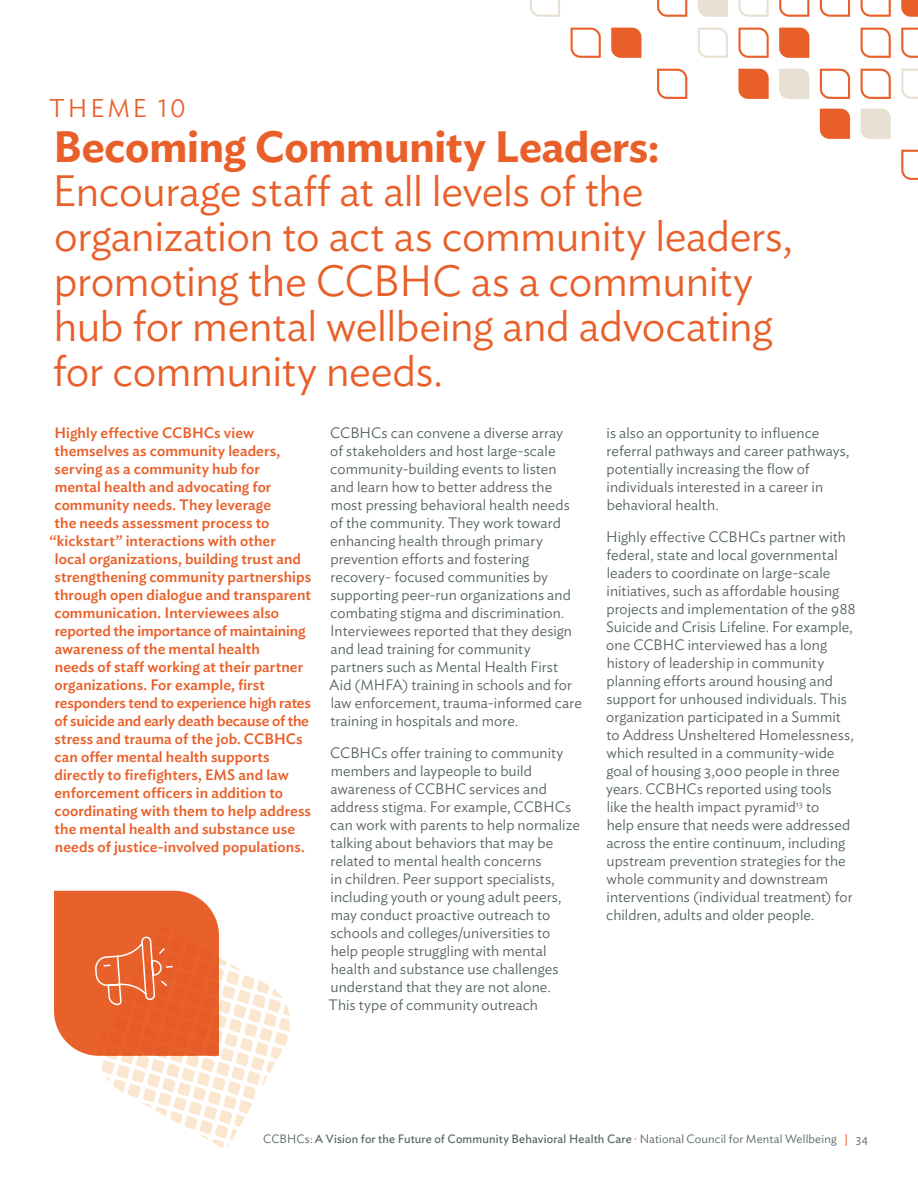
<style>
.page{position:relative;width:918px;height:1188px;background:#fff}
.page>*{position:absolute;margin:0;border:0;box-sizing:border-box;transform-origin:0 0}
.t1{font:300 43.5px/45px "Ideal Sans";letter-spacing:-.01em;color:#e95f29}
.t2{font:600 43.5px "Ideal Sans";letter-spacing:-.005em;color:#e95f29}
.t3{font:300 25.5px "Ideal Sans";letter-spacing:.11em;color:#e95f29}
.t4{font:300 15px/18px "Ideal Sans";letter-spacing:.005em;color:#54605f}
.t5{font:500 15px "Ideal Sans";letter-spacing:.005em;color:#e95f29}
.t6{font:500 15px "Ideal Sans";letter-spacing:-.015em;color:#e95f29}
.t7{font:12px "Ideal Sans";letter-spacing:.01em;color:#54605f}
.s1{font-weight:300}
.s2{color:#e95f29}
</style>
<div class="page">
<svg style="left:657px;top:0;width:30px;height:17px"></svg>
<svg style="left:698px;top:0;width:30px;height:17px"></svg>
<svg style="left:738px;top:0;width:31px;height:17px"></svg>
<svg style="left:779px;top:0;width:30px;height:17px"></svg>
<svg style="left:820px;top:0;width:30px;height:17px"></svg>
<svg style="left:861px;top:0;width:30px;height:17px"></svg>
<svg style="left:901px;top:0;width:17px;height:17px"></svg>
<svg style="left:698px;top:28px;width:30px;height:30px"></svg>
<svg style="left:738px;top:28px;width:31px;height:30px"></svg>
<svg style="left:779px;top:28px;width:30px;height:30px"></svg>
<svg style="left:861px;top:28px;width:30px;height:30px"></svg>
<svg style="left:901px;top:28px;width:17px;height:30px"></svg>
<svg style="left:738px;top:69px;width:31px;height:30px"></svg>
<svg style="left:779px;top:69px;width:30px;height:30px"></svg>
<svg style="left:820px;top:69px;width:30px;height:30px"></svg>
<svg style="left:861px;top:69px;width:30px;height:30px"></svg>
<svg style="left:901px;top:69px;width:17px;height:30px"></svg>
<svg style="left:657px;top:69px;width:30px;height:30px"></svg>
<svg style="left:820px;top:109px;width:30px;height:30px"></svg>
<svg style="left:861px;top:109px;width:30px;height:30px"></svg>
<svg style="left:901px;top:150px;width:17px;height:30px"></svg>
<svg style="left:530px;top:0;width:30px;height:17px"></svg>
<svg style="left:571px;top:28px;width:30px;height:30px"></svg>
<svg style="left:611px;top:28px;width:30px;height:30px"></svg>
<svg style="left:54px;top:891px;width:236px;height:259px"></svg>
<h2 class="t3" style="left:49px;top:88px;width:138px">THEME 10</h2>
<h1 class="t2" style="left:54px;top:112px;width:608px">Becoming Community Leaders:</h1>
<h1 class="t1" style="left:53px;top:165px;width:741px">Encourage staff at all levels of the organization to act as community leaders, promoting the CCBHC as a community hub for mental wellbeing and advocating for community needs.</h1>
<p class="t5" style="left:54px;top:421px;width:201px">Highly effective CCBHCs view</p>
<p class="t5" style="left:55px;top:439px;width:227px">themselves as community leaders,</p>
<p class="t5" style="left:55px;top:457px;width:207px">serving as a community hub for</p>
<p class="t5" style="left:55px;top:475px;width:218px">mental health and advocating for</p>
<p class="t5" style="left:54px;top:493px;width:218px">community needs. They leverage</p>
<p class="t5" style="left:55px;top:511px;width:216px">the needs assessment process to</p>
<p class="t5" style="left:50px;top:529px;width:228px">“kickstart” interactions with other</p>
<p class="t5" style="left:55px;top:547px;width:248px">local organizations, building trust and</p>
<p class="t5" style="left:55px;top:565px;width:258px">strengthening community partnerships</p>
<p class="t5" style="left:55px;top:583px;width:258px">through open dialogue and transparent</p>
<p class="t5" style="left:54px;top:601px;width:226px">communication. Interviewees also</p>
<p class="t6" style="left:55px;top:619px;width:252px">reported the importance of maintaining</p>
<p class="t5" style="left:55px;top:637px;width:207px">awareness of the mental health</p>
<p class="t5" style="left:55px;top:655px;width:250px">needs of staff working at their partner</p>
<p class="t5" style="left:54px;top:673px;width:212px">organizations. For example, first</p>
<p class="t6" style="left:55px;top:691px;width:258px">responders tend to experience high rates</p>
<p class="t6" style="left:54px;top:709px;width:256px">of suicide and early death because of the</p>
<p class="t5" style="left:55px;top:727px;width:249px">stress and trauma of the job. CCBHCs</p>
<p class="t5" style="left:54px;top:745px;width:217px">can offer mental health supports</p>
<p class="t5" style="left:54px;top:763px;width:236px">directly to firefighters, EMS and law</p>
<p class="t5" style="left:54px;top:781px;width:230px">enforcement officers in addition to</p>
<p class="t5" style="left:54px;top:799px;width:258px">coordinating with them to help address</p>
<p class="t5" style="left:55px;top:817px;width:242px">the mental health and substance use</p>
<p class="t5" style="left:55px;top:835px;width:251px">needs of justice-involved populations.</p>
<p class="t4" style="left:607px;top:423px;width:244px">is also an opportunity to influence referral pathways and career pathways, potentially increasing the flow of individuals interested in a career in behavioral health.</p>
<p class="t4" style="left:606px;top:526px;width:251px">Highly effective CCBHCs partner with federal, state and local governmental leaders to coordinate on large-scale initiatives, such as affordable housing projects and implementation of the 988<br>Suicide and Crisis Lifeline. For example, one CCBHC interviewed has a long history of leadership in community planning efforts around housing and support for unhoused individuals. This organization participated in a Summit to Address Unsheltered Homelessness, which resulted in a community-wide goal of housing 3,000 people in three years. CCBHCs reported using tools like the health impact pyramid<sup>13</sup> to<br>help ensure that needs were addressed across the entire continuum, including upstream prevention strategies for the whole community and downstream interventions (individual treatment) for children, adults and older people.</p>
<p class="t4" style="left:329px;top:423px;width:254px">CCBHCs can convene a diverse array<br>of stakeholders and host large-scale community-building events to listen and learn how to better address the most pressing behavioral health needs of the community. They work toward enhancing health through primary prevention efforts and fostering recovery- focused communities by supporting peer-run organizations and combating stigma and discrimination.<br>Interviewees reported that they design and lead training for community partners such as Mental Health First Aid (MHFA) training in schools and for law enforcement, trauma-informed care training in hospitals and more.</p>
<p class="t4" style="left:329px;top:742px;width:253px">CCBHCs offer training to community members and laypeople to build awareness of CCBHC services and address stigma. For example, CCBHCs can work with parents to help normalize talking about behaviors that may be related to mental health concerns<br>in children. Peer support specialists, including youth or young adult peers, may conduct proactive outreach to schools and colleges/universities to<br>help people struggling with mental health and substance use challenges understand that they are not alone.<br>This type of community outreach</p>
<p class="t7" style="left:263px;top:1130px;width:606px"><span class="s1">CCBHCs:</span> A Vision for the Future of Community Behavioral Health Care <span class="s2">·</span> <span class="s1">National Council for Mental Wellbeing</span> <span class="s2">|</span> <span class="s1">34</span></p>
</div>
